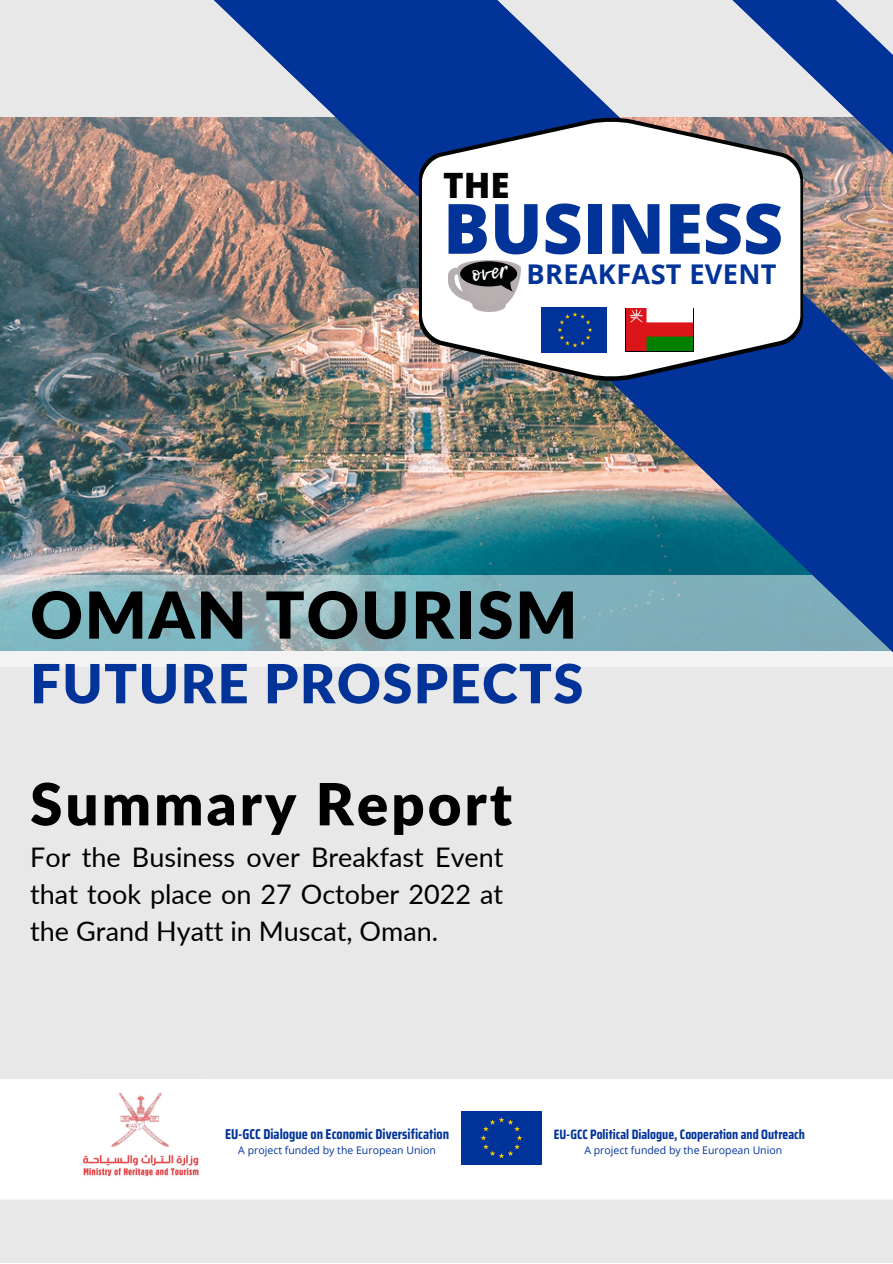
<style>
.page{position:relative;width:893px;height:1264px;background:#fff}
.page>*{position:absolute;margin:0;border:0;box-sizing:border-box;transform-origin:0 0}
.t1{font:800 69.45px "Open Sans";color:#023399}
.t2{font:900 64.65px "Lato";letter-spacing:.03em;color:#000}
.t3{font:900 58.05px "Lato";letter-spacing:.05em;color:#000}
.t4{font:900 54px "Lato";letter-spacing:.03em;color:#023399}
.t5{font:800 34.95px "Open Sans";color:#020404}
.t6{font:700 27.15px "Open Sans";letter-spacing:.015em;color:#023399}
.t7{font:27px/37px "Lato";color:#000;text-align:justify}
.t8{font:21px "Lemon Tuesday";color:#fff}
.t9{font:700 14.25px "Saira Condensed";color:#023399}
.t10{font:700 13.65px "Saira Condensed";color:#023399}
.t11{font:10.5px "Open Sans";color:#023399}
</style>
<div class="page">
<div style="left:0;top:650px;width:892px;height:612px;background:#e8e8e8"></div>
<img style="left:0;top:118px;width:175px;height:457px">
<svg style="left:0;top:575px;width:175px;height:91px;fill:#80bcc5"></svg>
<img style="left:175px;top:0;width:717px;height:667px">
<img style="left:419px;top:118px;width:384px;height:263px">
<svg style="left:422px;top:122px;width:378px;height:254px"></svg>
<img style="left:448px;top:260px;width:72px;height:51px">
<svg style="left:460px;top:261px;width:57px;height:31px;background:#413f40"></svg>
<div style="left:541px;top:307px;width:65px;height:45px;background:#039"></div>
<svg style="left:625px;top:307px;width:69px;height:44px"></svg>
<img style="left:627px;top:308px;width:65px;height:42px">
<div style="left:0;top:1079px;width:892px;height:120px;background:#fff"></div>
<div style="left:461px;top:1111px;width:80px;height:53px;background:#039"></div>
<img style="left:79px;top:1079px;width:127px;height:99px">
<p class="t5" style="left:443px;top:161px;width:68px">THE</p>
<h1 class="t1" style="left:443px;top:179px;width:341px">BUSINESS</h1>
<p class="t8" style="left:470px;top:258px;width:38px;rotate:-6deg">over</p>
<p class="t6" style="left:526px;top:255px;width:252px">BREAKFAST EVENT</p>
<h2 class="t2" style="left:30px;top:575px;width:548px">OMAN TOURISM</h2>
<h3 class="t4" style="left:30px;top:650px;width:554px">FUTURE PROSPECTS</h3>
<h3 class="t3" style="left:30px;top:768px;width:483px">Summary Report</h3>
<p class="t7" style="left:30px;top:838px;width:475px">For the Business over Breakfast Event that took place on 27 October 2022 at the Grand Hyatt in Muscat, Oman.</p>
<p class="t9" style="left:225px;top:1122px;width:226px">EU-GCC Dialogue on Economic Diversification</p>
<p class="t11" style="left:238px;top:1142px;width:199px">A project funded by the European Union</p>
<p class="t10" style="left:553px;top:1123px;width:253px">EU-GCC Political Dialogue, Cooperation and Outreach</p>
<p class="t11" style="left:584px;top:1142px;width:199px">A project funded by the European Union</p>
</div>
